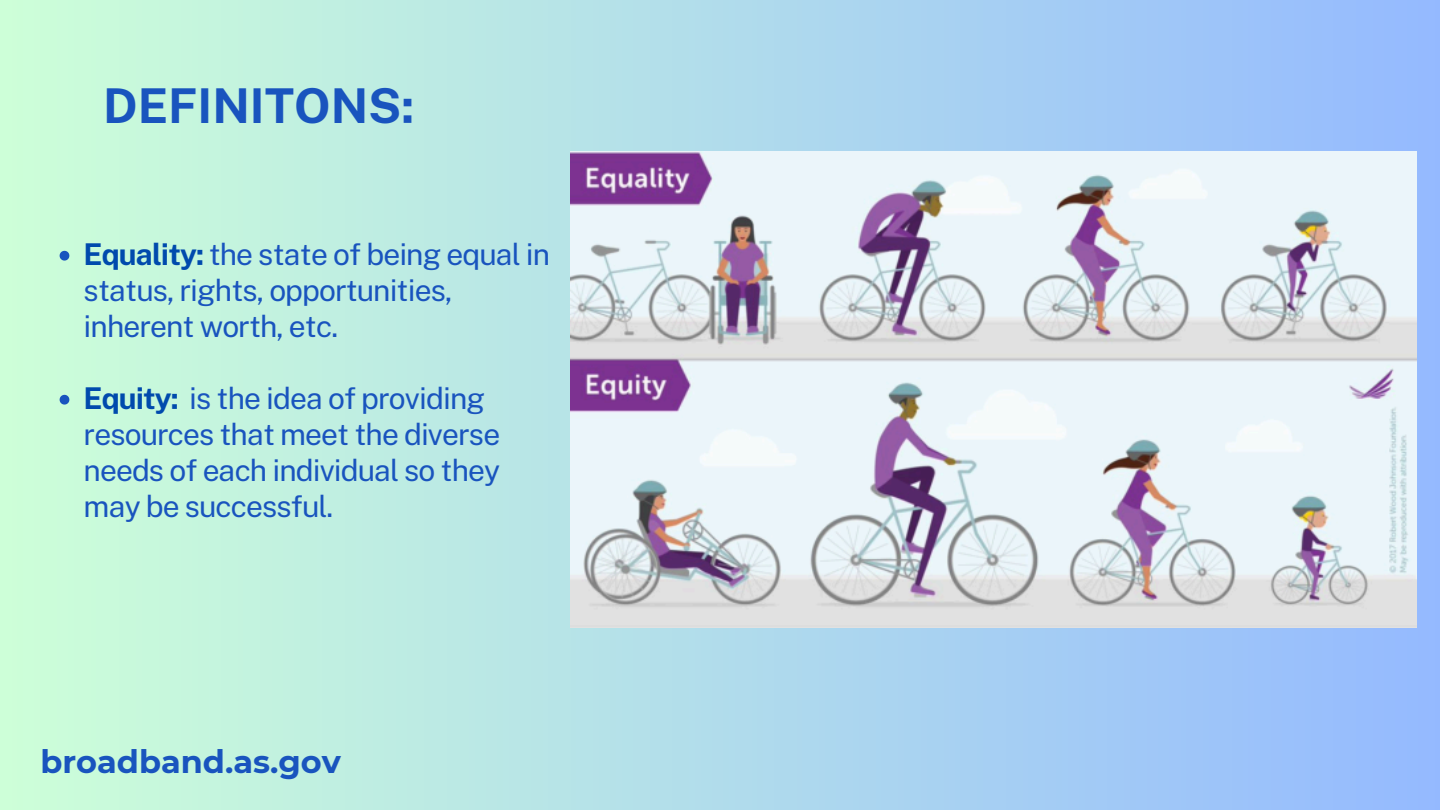
<style>
.page{position:relative;width:1440px;height:810px;background:#fff}
.page>*{position:absolute;margin:0;border:0;box-sizing:border-box;transform-origin:0 0}
.t1{font:700 48px "Public Sans";color:#1954be}
.t2{font:700 32px "Montserrat";color:#1954be}
.t3{font:30px/36px "Public Sans";letter-spacing:-.03em;color:#1954be}
.s1{font-weight:700;color:#004aad}
</style>
<div class="page">
<div style="left:0;top:0;width:1440px;height:810px;background:linear-gradient(to right,#cdffd8,#95baff)"></div>
<img style="left:570px;top:151px;width:846px;height:477px">
<svg style="left:60px;top:251px;width:9px;height:10px"></svg>
<svg style="left:60px;top:395px;width:9px;height:10px"></svg>
<h2 class="t1" style="left:103px;top:77px;width:313px">DEFINITONS:</h2>
<p class="t3" style="left:84px;top:236px;width:468px"><span class="s1">Equality:</span> the state of being equal in status, rights, opportunities, inherent worth, etc.</p>
<p class="t3" style="left:84px;top:380px;width:418px"><span class="s1">Equity:</span> is the idea of providing resources that meet the diverse needs of each individual so they</p>
<p class="t3" style="left:84px;top:488px;width:251px">may be successful.</p>
<p class="t2" style="left:40px;top:742px;width:302px">broadband.as.gov</p>
</div>
